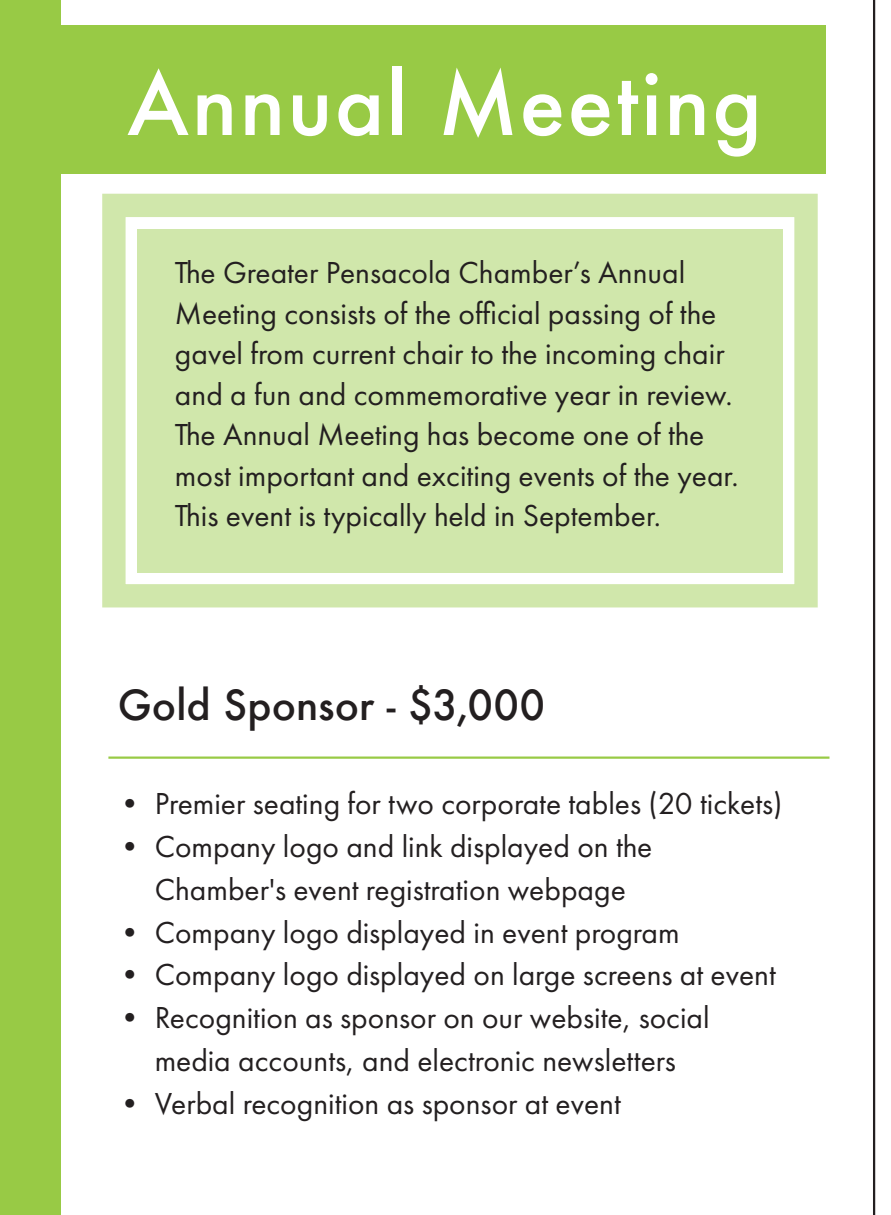
<style>
.page{position:relative;width:891px;height:1215px;background:#fff}
.page>*{position:absolute;margin:0;border:0;box-sizing:border-box;transform-origin:0 0}
.Page_title{font:500 83.25px "Futura";letter-spacing:.025em;color:#fff}
.Page_title-2{font:500 40.5px "Futura";color:#231f20}
.Paragraph_Style_4{font:31.5px/40.5px "Futura PT";color:#231f20;text-align:center}
</style>
<div class="page">
<div style="left:60px;top:25px;width:766px;height:148px;background:#98ca45"></div>
<div style="left:0;top:0;width:60px;height:1215px;background:#98ca45"></div>
<svg style="left:102px;top:193px;width:716px;height:415px;background:#d3e8b1"></svg>
<hr style="left:108px;top:757px;width:721px;height:2px;background:#98ca45">
<svg style="left:873px;top:0;width:3px;height:1215px;background:#5b5859"></svg>
<p class="Page_title" style="left:127px;top:47px;width:636px">Annual Meeting</p>
<p class="Paragraph_Style_4" style="left:175px;top:252px;width:565px;text-align:left">The Greater Pensacola Chamber’s Annual Meeting consists of the official passing of the gavel from current chair to the incoming chair and a fun and commemorative year in review.<br>The Annual Meeting has become one of the most important and exciting events of the year.<br>This event is typically held in September.</p>
<p class="Page_title-2" style="left:118px;top:677px;width:428px">Gold Sponsor - $3,000</p>
<p class="Paragraph_Style_4" style="left:114px;top:784px;width:670px">• Premier seating for two corporate tables (20 tickets)</p>
<p class="Paragraph_Style_4" style="left:114px;top:825px;width:540px;line-height:42.8px">• Company logo and link displayed on the<br>Chamber's event registration webpage</p>
<p class="Paragraph_Style_4" style="left:114px;top:912px;width:567px">• Company logo displayed in event program</p>
<p class="Paragraph_Style_4" style="left:114px;top:955px;width:663px">• Company logo displayed on large screens at event</p>
<p class="Paragraph_Style_4" style="left:114px;top:996px;width:597px;line-height:42.8px">• Recognition as sponsor on our website, social media accounts, and electronic newsletters</p>
<p class="Paragraph_Style_4" style="left:114px;top:1083px;width:508px">• Verbal recognition as sponsor at event</p>
</div>
